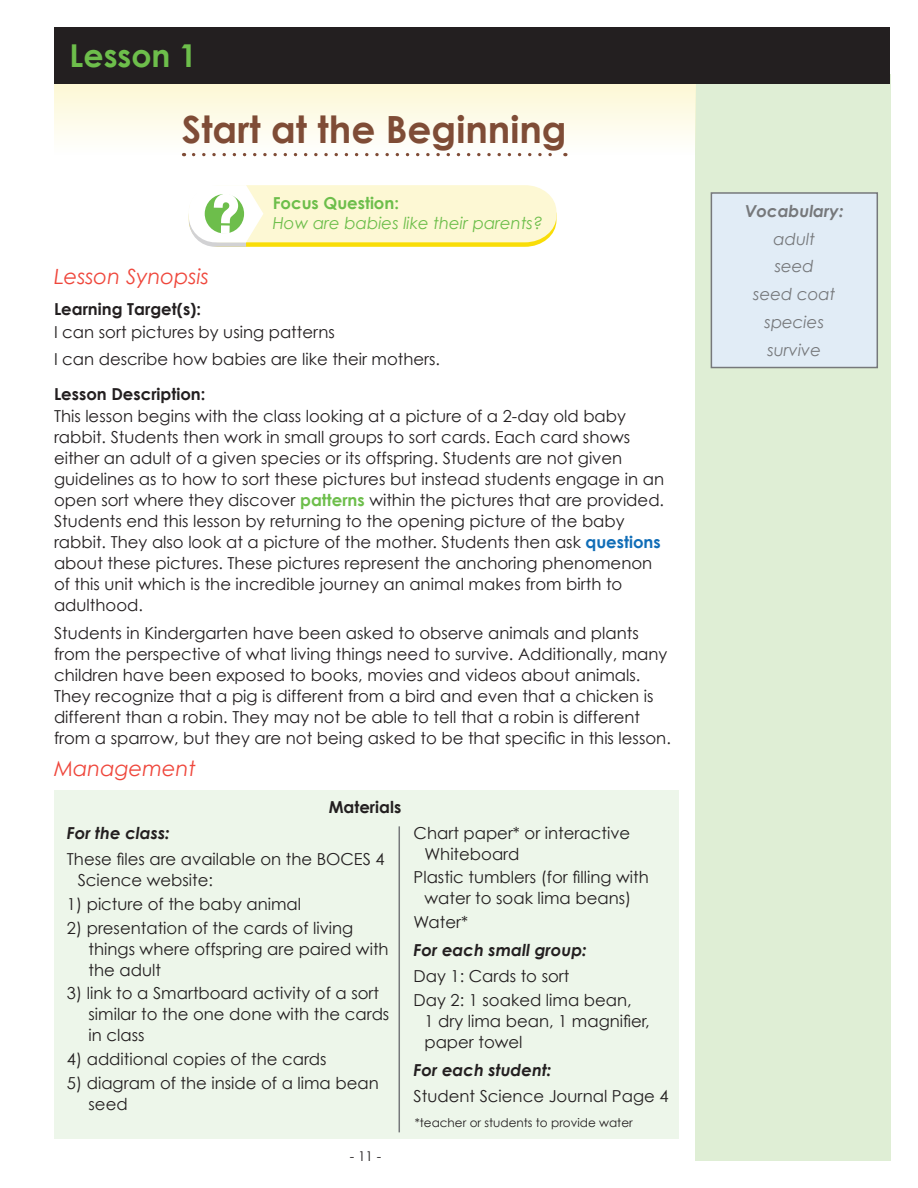
<style>
.page{position:relative;width:918px;height:1188px;background:#fff}
.page>*{position:absolute;margin:0;border:0;box-sizing:border-box;transform-origin:0 0}
.t1{font:700 37.5px "Century Gothic";color:#7f4c36}
.t2{font:700 31.5px "Century Gothic";color:#6dbe4b}
.t3{font:italic 21px "Century Gothic";color:#ef473c}
.t4{font:16.5px/21px "Century Gothic";color:#231f20}
.t5{font:700 16.5px "Century Gothic";color:#231f20}
.t6{font:italic 700 16.5px "Century Gothic";color:#231f20}
.t7{font:italic 16.5px/27.8px "Century Gothic";color:#76787b;text-align:center}
.t8{font:italic 16.5px "Century Gothic";color:#6dbe4b}
.t9{font:700 16.5px "Century Gothic";color:#6dbe4b}
.t10{font:italic 700 16.5px "Century Gothic";color:#76787b}
.t11{font:13.5px "Century Gothic";color:#231f20}
.t12{font:12px "Century Gothic";color:#231f20}
.s1{font-weight:700;color:#6dbe4b}
.s2{font-weight:700;color:#106db7}
</style>
<div class="page">
<div style="left:696px;top:75px;width:195px;height:1086px;background:#dfeed5"></div>
<div style="left:54px;top:83px;width:642px;height:71px;background:linear-gradient(to bottom,#fdf8d4,#fefefe)"></div>
<svg style="left:194px;top:153px;width:372px;height:3px"></svg>
<svg style="left:189px;top:185px;width:367px;height:62px;background:#f7f5c9"></svg>
<div style="left:221px;top:225px;width:9px;height:9px;background:#fff"></div>
<div style="left:711px;top:193px;width:166px;height:175px;background:#e1ecf6"></div>
<div style="left:711px;top:192px;width:167px;height:176px;border:2px solid #76787b"></div>
<div style="left:54px;top:791px;width:624px;height:348px;background:#edf6ea"></div>
<hr style="left:399px;top:826px;width:1px;height:306px;background:#76787b">
<div style="left:54px;top:27px;width:836px;height:56px;background:#231f20"></div>
<h2 class="t2" style="left:70px;top:36px;width:129px">Lesson 1</h2>
<h1 class="t1" style="left:182px;top:105px;width:386px">Start at the Beginning</h1>
<p class="t9" style="left:273px;top:192px;width:128px">Focus Question:</p>
<p class="t8" style="left:273px;top:213px;width:272px">How are babies like their parents?</p>
<p class="t3" style="left:54px;top:264px;width:157px">Lesson Synopsis</p>
<p class="t5" style="left:54px;top:299px;width:149px">Learning Target(s):</p>
<p class="t4" style="left:54px;top:317px;width:388px;line-height:27.8px">I can sort pictures by using patterns<br>I can describe how babies are like their mothers.</p>
<p class="t5" style="left:54px;top:383px;width:153px">Lesson Description:</p>
<p class="t4" style="left:54px;top:406px;width:612px">This lesson begins with the class looking at a picture of a 2-day old baby rabbit. Students then work in small groups to sort cards. Each card shows either an adult of a given species or its offspring. Students are not given guidelines as to how to sort these pictures but instead students engage in an open sort where they discover <span class="s1">patterns</span> within the pictures that are provided.<br>Students end this lesson by returning to the opening picture of the baby rabbit. They also look at a picture of the mother. Students then ask <span class="s2">questions </span>about these pictures. These pictures represent the anchoring phenomenon of this unit which is the incredible journey an animal makes from birth to adulthood.</p>
<p class="t4" style="left:54px;top:622px;width:618px">Students in Kindergarten have been asked to observe animals and plants from the perspective of what living things need to survive. Additionally, many children have been exposed to books, movies and videos about animals.<br>They recognize that a pig is different from a bird and even that a chicken is different than a robin. They may not be able to tell that a robin is different from a sparrow, but they are not being asked to be that specific in this lesson.</p>
<p class="t3" style="left:54px;top:755px;width:143px">Management</p>
<p class="t5" style="left:329px;top:796px;width:74px">Materials</p>
<p class="t6" style="left:67px;top:822px;width:104px">For the class:</p>
<p class="t4" style="left:78px;top:848px;width:308px;text-indent:-11px">These files are available on the BOCES 4<br>Science website:</p>
<p class="t4" style="left:67px;top:893px;width:236px">1) picture of the baby animal</p>
<p class="t4" style="left:89px;top:917px;width:302px;text-indent:-22px">2) presentation of the cards of living things where offspring are paired with the adult</p>
<p class="t4" style="left:89px;top:983px;width:302px;text-indent:-22px">3) link to a Smartboard activity of a sort similar to the one done with the cards in class</p>
<p class="t4" style="left:67px;top:1048px;width:261px">4) additional copies of the cards</p>
<p class="t4" style="left:89px;top:1072px;width:292px;text-indent:-22px">5) diagram of the inside of a lima bean seed</p>
<p class="t12" style="left:415px;top:1116px;width:220px">*teacher or students to provide water</p>
<p class="t4" style="left:424px;top:822px;width:207px;text-indent:-11px">Chart paper* or interactive<br>Whiteboard</p>
<p class="t4" style="left:414px;top:867px;width:237px;text-align:center">Plastic tumblers (for filling with water to soak lima beans)</p>
<p class="t4" style="left:414px;top:911px;width:56px">Water*</p>
<p class="t6" style="left:414px;top:939px;width:175px">For each small group:</p>
<p class="t4" style="left:414px;top:964px;width:220px;line-height:23.7px">Day 1: Cards to sort<br>Day 2: 1 soaked lima bean,</p>
<p class="t4" style="left:424px;top:1010px;width:227px">1 dry lima bean, 1 magnifier, paper towel</p>
<p class="t6" style="left:414px;top:1059px;width:139px">For each student:</p>
<p class="t4" style="left:414px;top:1085px;width:256px">Student Science Journal Page 4</p>
<p class="t11" style="left:350px;top:1148px;width:33px">- 11 -</p>
<p class="t10" style="left:745px;top:200px;width:100px">Vocabulary:</p>
<p class="t7" style="left:753px;top:225px;width:84px">adult seed seed coat species survive</p>
</div>
